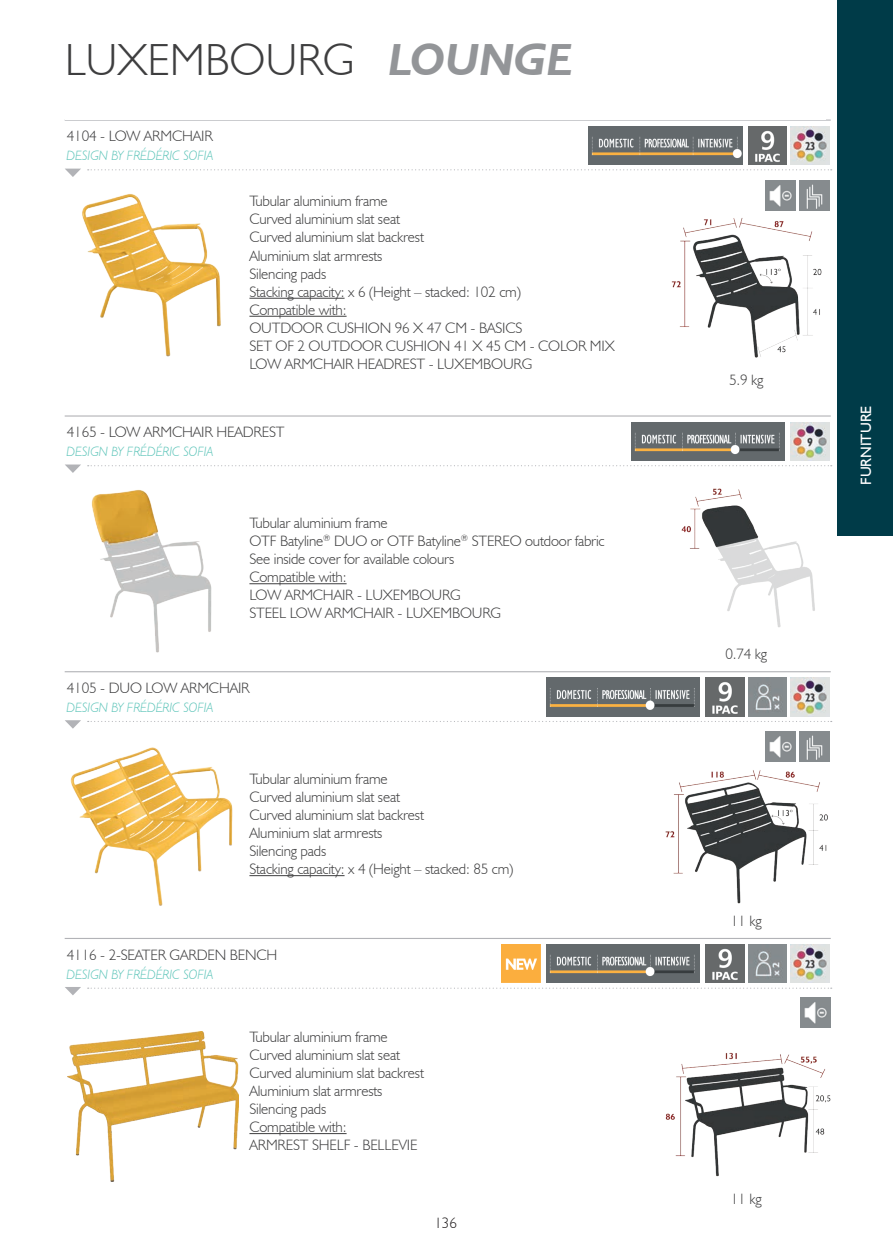
<style>
.page{position:relative;width:893px;height:1251px;background:#fff}
.page>*{position:absolute;margin:0;border:0;box-sizing:border-box;transform-origin:0 0}
.t1{font:300 45px "Humanist 521 BT";color:#3e3e3f}
.t2{font:300 15px/18px "Humanist 521 BT";letter-spacing:-.01em;color:#3e3e3f}
.t3{font:15px "Humanist 521 BT";color:#fff}
.t4{font:300 15px "Humanist 521 BT";color:#231f20}
.t5{font:italic 300 13.5px "Humanist 521 BT";color:#5fc5ba}
.s1{font-weight:700;font-style:italic;color:#939598}
</style>
<div class="page">
<div style="left:838px;top:0;width:55px;height:535px;background:#003b48"></div>
<svg style="left:88px;top:987px;width:744px;height:1px"></svg>
<hr style="left:65px;top:937px;width:766px;height:1px;background:#b2b3b7">
<hr style="left:249px;top:1133px;width:98px;height:1px;background:#3e3e3f">
<img style="left:502px;top:944px;width:38px;height:38px">
<img style="left:546px;top:944px;width:153px;height:38px">
<img style="left:706px;top:944px;width:38px;height:38px">
<img style="left:748px;top:944px;width:39px;height:38px">
<img style="left:791px;top:944px;width:38px;height:38px">
<svg style="left:65px;top:987px;width:16px;height:8px"></svg>
<svg style="left:88px;top:721px;width:744px;height:1px"></svg>
<hr style="left:65px;top:671px;width:766px;height:1px;background:#b2b3b7">
<img style="left:70px;top:747px;width:163px;height:159px">
<hr style="left:249px;top:875px;width:96px;height:1px;background:#3e3e3f">
<img style="left:765px;top:731px;width:30px;height:19px">
<img style="left:799px;top:731px;width:30px;height:19px">
<img style="left:546px;top:677px;width:153px;height:39px">
<img style="left:706px;top:677px;width:38px;height:39px">
<img style="left:748px;top:677px;width:39px;height:39px">
<img style="left:791px;top:677px;width:38px;height:39px">
<img style="left:665px;top:750px;width:165px;height:154px">
<svg style="left:65px;top:720px;width:16px;height:8px"></svg>
<svg style="left:88px;top:465px;width:744px;height:1px"></svg>
<hr style="left:65px;top:415px;width:766px;height:1px;background:#b2b3b7">
<img style="left:91px;top:489px;width:121px;height:164px">
<hr style="left:249px;top:583px;width:98px;height:1px;background:#3e3e3f">
<img style="left:631px;top:422px;width:153px;height:38px">
<img style="left:791px;top:422px;width:38px;height:38px">
<img style="left:681px;top:488px;width:134px;height:139px">
<svg style="left:65px;top:464px;width:16px;height:9px"></svg>
<svg style="left:88px;top:169px;width:744px;height:1px"></svg>
<hr style="left:65px;top:119px;width:766px;height:2px;background:#b2b3b7">
<img style="left:82px;top:194px;width:139px;height:163px">
<hr style="left:249px;top:298px;width:96px;height:1px;background:#3e3e3f">
<hr style="left:249px;top:316px;width:98px;height:1px;background:#3e3e3f">
<img style="left:765px;top:180px;width:30px;height:22px">
<img style="left:799px;top:180px;width:30px;height:22px">
<img style="left:589px;top:126px;width:153px;height:38px">
<img style="left:748px;top:126px;width:39px;height:38px">
<img style="left:791px;top:126px;width:38px;height:38px">
<img style="left:671px;top:202px;width:159px;height:156px">
<svg style="left:65px;top:168px;width:16px;height:9px"></svg>
<img style="left:68px;top:1031px;width:170px;height:150px">
<img style="left:665px;top:1052px;width:166px;height:125px">
<img style="left:800px;top:997px;width:30px;height:29px">
<h1 class="t1" style="left:65px;top:32px;width:509px">LUXEMBOURG <span class="s1">LOUNGE</span></h1>
<p class="t2" style="left:67px;top:127px;width:148px">4104 - LOW ARMCHAIR</p>
<p class="t5" style="left:67px;top:147px;width:149px">DESIGN BY FRÉDÉRIC SOFIA</p>
<p class="t2" style="left:249px;top:192px;width:367px">Tubular aluminium frame<br>Curved aluminium slat seat<br>Curved aluminium slat backrest<br>Aluminium slat armrests<br>Silencing pads<br>Stacking capacity: x 6 (Height – stacked: 102 cm)<br>Compatible with:<br>OUTDOOR CUSHION 96 X 47 CM - BASICS<br>SET OF 2 OUTDOOR CUSHION 41 X 45 CM - COLOR MIX<br>LOW ARMCHAIR HEADREST - LUXEMBOURG</p>
<p class="t2" style="left:67px;top:423px;width:219px">4165 - LOW ARMCHAIR HEADREST</p>
<p class="t5" style="left:67px;top:443px;width:149px">DESIGN BY FRÉDÉRIC SOFIA</p>
<p class="t2" style="left:249px;top:513px;width:357px">Tubular aluminium frame<br>OTF Batyline<sup>®</sup> DUO or OTF Batyline<sup>®</sup> STEREO outdoor fabric<br>See inside cover for available colours<br>Compatible with:<br>LOW ARMCHAIR - LUXEMBOURG<br>STEEL LOW ARMCHAIR - LUXEMBOURG</p>
<p class="t2" style="left:67px;top:678px;width:184px">4105 - DUO LOW ARMCHAIR</p>
<p class="t5" style="left:67px;top:699px;width:149px">DESIGN BY FRÉDÉRIC SOFIA</p>
<p class="t2" style="left:249px;top:769px;width:265px">Tubular aluminium frame<br>Curved aluminium slat seat<br>Curved aluminium slat backrest<br>Aluminium slat armrests<br>Silencing pads<br>Stacking capacity: x 4 (Height – stacked: 85 cm)</p>
<p class="t2" style="left:67px;top:945px;width:212px">4116 - 2-SEATER GARDEN BENCH</p>
<p class="t5" style="left:67px;top:965px;width:149px">DESIGN BY FRÉDÉRIC SOFIA</p>
<p class="t2" style="left:249px;top:1027px;width:176px">Tubular aluminium frame<br>Curved aluminium slat seat<br>Curved aluminium slat backrest<br>Aluminium slat armrests<br>Silencing pads<br>Compatible with:<br>ARMREST SHELF - BELLEVIE</p>
<p class="t4" style="left:434px;top:1213px;width:24px">136</p>
<p class="t2" style="left:729px;top:370px;width:36px">5.9 kg</p>
<p class="t2" style="left:725px;top:644px;width:43px">0.74 kg</p>
<p class="t3" style="left:857px;top:485px;width:81px;rotate:-90deg">FURNITURE</p>
<p class="t2" style="left:731px;top:911px;width:32px">11 kg</p>
<p class="t2" style="left:731px;top:1189px;width:32px">11 kg</p>
</div>
